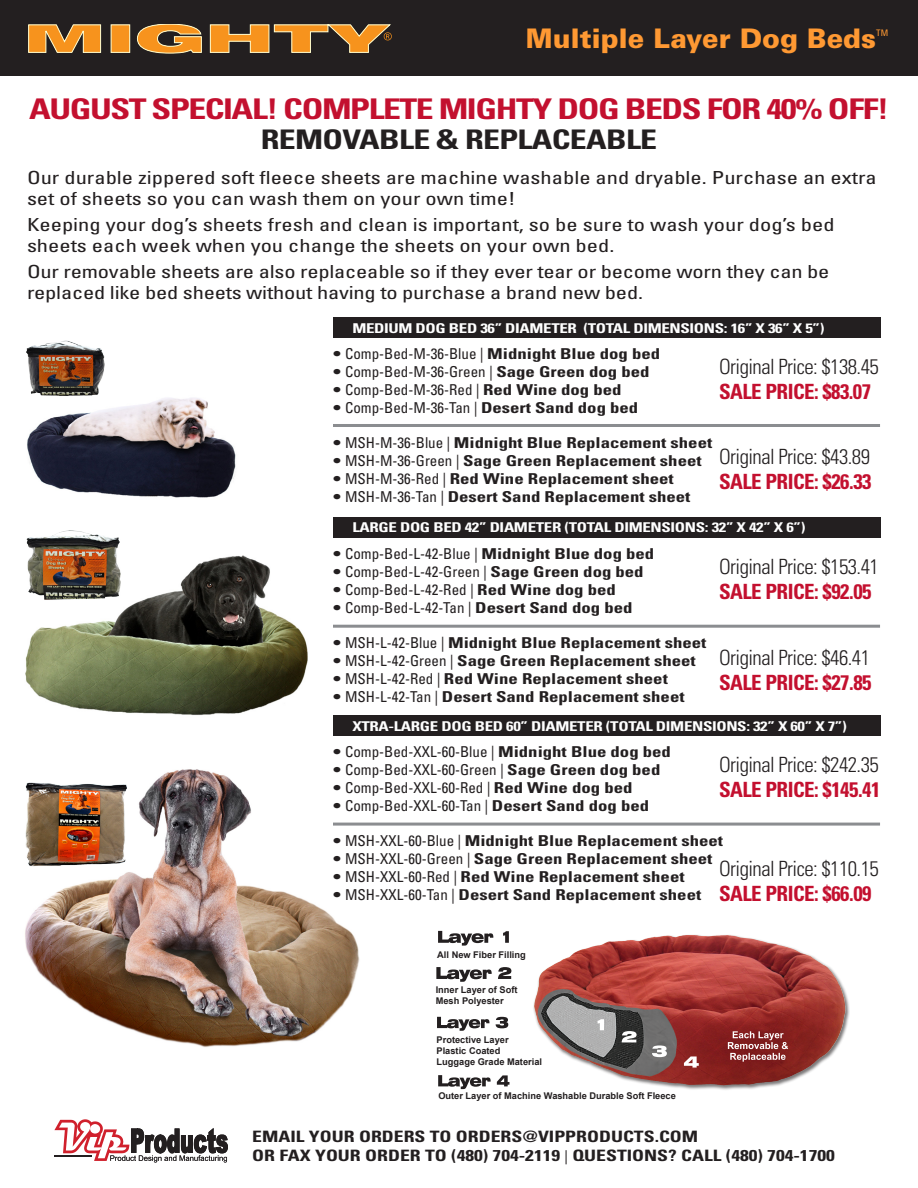
<style>
.page{position:relative;width:918px;height:1188px;background:#fff}
.page>*{position:absolute;margin:0;border:0;box-sizing:border-box;transform-origin:0 0}
.t1{font:700 condensed 28.5px "Univers LT";letter-spacing:-.04em;color:#c3102f;scale:1.25 1}
.t2{font:700 condensed 27px "Univers LT";letter-spacing:-.02em;color:#231f20;scale:1.25 1}
.t3{font:900 27px "Univers LT";color:#f93}
.Toy_description{font:300 condensed 21px/25.2px "Univers LT";letter-spacing:-.025em;color:#231f20}
.t4{font:condensed 18px/21.6px "Univers LT";color:#231f20;scale:1.25 1}
.t5{font:700 condensed 15.75px "Univers LT";color:#231f20;scale:1.25 1}
.t6{font:700 condensed 15px "Univers LT";color:#231f20;scale:1.25 1}
.t7{font:condensed 15px "Univers LT";color:#231f20}
.t8{font:700 condensed 13.5px "Univers LT";letter-spacing:-.02em;color:#fff;scale:1.25 1}
.t9{font:700 9.3px/11.1px "Arial";color:#231f20}
.t10{font:condensed 9px "Univers LT";color:#f93}
.s1{font-weight:400}
.s2{font-family:"Minion Pro";font-weight:400;font-stretch:normal}
.s3{font-weight:700}
.s4{font-family:"Minion Pro";font-stretch:normal}
.s5{font-weight:700;color:#c3102f}
.s6{font-family:"Agenda";font-weight:300}
</style>
<div class="page">
<div style="left:0;top:0;width:918px;height:75px;background:#231f20"></div>
<img style="left:25px;top:555px;width:283px;height:160px">
<img style="left:27px;top:398px;width:209px;height:100px">
<div style="left:333px;top:317px;width:547px;height:21px;background:#231f20"></div>
<div style="left:333px;top:517px;width:547px;height:20px;background:#231f20"></div>
<div style="left:333px;top:715px;width:547px;height:21px;background:#231f20"></div>
<img style="left:25px;top:530px;width:99px;height:76px">
<img style="left:26px;top:340px;width:80px;height:62px">
<hr style="left:333px;top:424px;width:547px;height:3px;background:#8b8d90">
<hr style="left:333px;top:625px;width:547px;height:3px;background:#8b8d90">
<hr style="left:333px;top:823px;width:547px;height:3px;background:#8b8d90">
<div style="left:533px;top:934px;width:317px;height:156px;background:#231f20;opacity:.6"></div>
<img style="left:556px;top:935px;width:129px;height:28px">
<svg style="left:728px;top:1031px;width:60px;height:31px;background:#9f5656"></svg>
<svg style="left:598px;top:1019px;width:6px;height:11px"></svg>
<svg style="left:622px;top:1031px;width:15px;height:11px"></svg>
<svg style="left:652px;top:1045px;width:15px;height:12px"></svg>
<svg style="left:684px;top:1056px;width:15px;height:12px"></svg>
<svg style="left:438px;top:931px;width:71px;height:15px"></svg>
<svg style="left:437px;top:1017px;width:71px;height:14px"></svg>
<svg style="left:438px;top:1075px;width:71px;height:14px"></svg>
<svg style="left:436px;top:967px;width:75px;height:15px"></svg>
<svg style="left:54px;top:1119px;width:174px;height:43px"></svg>
<svg style="left:28px;top:24px;width:364px;height:29px"></svg>
<img style="left:25px;top:769px;width:405px;height:278px">
<img style="left:25px;top:777px;width:106px;height:96px">
<p class="t3" style="left:526px;top:22px;width:352px">Multiple Layer Dog Beds</p>
<p class="t10" style="left:876px;top:27px;width:14px">TM</p>
<p class="t1" style="left:29px;top:91px;width:689px">AUGUST SPECIAL! COMPLETE MIGHTY DOG BEDS FOR 40% OFF!</p>
<p class="t2" style="left:261px;top:122px;width:319px">REMOVABLE &amp; REPLACEABLE</p>
<p class="t4" style="left:27px;top:166px;width:681px">Our durable zippered soft fleece sheets are machine washable and dryable. Purchase an extra set of sheets so you can wash them on your own time!</p>
<p class="t4" style="left:27px;top:213px;width:648px">Keeping your dog’s sheets fresh and clean is important, so be sure to wash your dog’s bed sheets each week when you change the sheets on your own bed.</p>
<p class="t4" style="left:27px;top:260px;width:643px">Our removable sheets are also replaceable so if they ever tear or become worn they can be replaced like bed sheets without having to purchase a brand new bed.</p>
<p class="t8" style="left:352px;top:320px;width:379px">MEDIUM DOG BED 36” DIAMETER (TOTAL DIMENSIONS: 16” X 36” X 5”)</p>
<p class="t6" style="left:333px;top:344px;width:263px">• <span class="s1">Comp-Bed-M-36-Blue</span> <span class="s2">|</span> Midnight Blue dog bed</p>
<p class="t7" style="left:333px;top:362px;width:318px"><span class="s3">•</span> Comp-Bed-M-36-Green <span class="s4">|</span> <span class="s3">Sage Green dog bed</span></p>
<p class="t7" style="left:333px;top:380px;width:290px"><span class="s3">•</span> Comp-Bed-M-36-Red <span class="s4">|</span> <span class="s3">Red Wine dog bed</span></p>
<p class="t6" style="left:333px;top:398px;width:246px">• <span class="s1">Comp-Bed-M-36-Tan</span> <span class="s2">|</span> Desert Sand dog bed</p>
<p class="Toy_description" style="left:719px;top:354px;width:161px">Original Price: $138.45<br><span class="s5">SALE PRICE: $83.07</span></p>
<p class="t6" style="left:333px;top:433px;width:305px">• <span class="s1">MSH-M-36-Blue</span> <span class="s2">|</span> Midnight Blue Replacement sheet</p>
<p class="t6" style="left:333px;top:451px;width:296px">• <span class="s1">MSH-M-36-Green</span> <span class="s2">|</span> Sage Green Replacement sheet</p>
<p class="t6" style="left:333px;top:469px;width:274px">• <span class="s1">MSH-M-36-Red</span> <span class="s2">|</span> Red Wine Replacement sheet</p>
<p class="t6" style="left:333px;top:487px;width:287px">• <span class="s1">MSH-M-36-Tan</span> <span class="s2">|</span> Desert Sand Replacement sheet</p>
<p class="Toy_description" style="left:719px;top:444px;width:154px">Original Price: $43.89<br><span class="s5">SALE PRICE: $26.33</span></p>
<p class="t8" style="left:352px;top:519px;width:364px">LARGE DOG BED 42” DIAMETER (TOTAL DIMENSIONS: 32” X 42” X 6”)</p>
<p class="t6" style="left:333px;top:545px;width:259px">• <span class="s1">Comp-Bed-L-42-Blue</span> <span class="s2">|</span> Midnight Blue dog bed</p>
<p class="t7" style="left:333px;top:563px;width:312px"><span class="s3">•</span> Comp-Bed-L-42-Green <span class="s4">|</span> <span class="s3">Sage Green dog bed</span></p>
<p class="t7" style="left:333px;top:581px;width:284px"><span class="s3">•</span> Comp-Bed-L-42-Red <span class="s4">|</span> <span class="s3">Red Wine dog bed</span></p>
<p class="t6" style="left:333px;top:599px;width:241px">• <span class="s1">Comp-Bed-L-42-Tan</span> <span class="s2">|</span> Desert Sand dog bed</p>
<p class="t6" style="left:333px;top:634px;width:300px">• <span class="s1">MSH-L-42-Blue</span> <span class="s2">|</span> Midnight Blue Replacement sheet</p>
<p class="t6" style="left:333px;top:652px;width:292px">• <span class="s1">MSH-L-42-Green</span> <span class="s2">|</span> Sage Green Replacement sheet</p>
<p class="t6" style="left:333px;top:670px;width:269px">• <span class="s1">MSH-L-42-Red</span> <span class="s2">|</span> Red Wine Replacement sheet</p>
<p class="t6" style="left:333px;top:688px;width:283px">• <span class="s1">MSH-L-42-Tan</span> <span class="s2">|</span> Desert Sand Replacement sheet</p>
<p class="Toy_description" style="left:719px;top:554px;width:161px">Original Price: $153.41<br><span class="s5">SALE PRICE: $92.05</span></p>
<p class="Toy_description" style="left:719px;top:645px;width:154px">Original Price: $46.41<br><span class="s5">SALE PRICE: $27.85</span></p>
<p class="t8" style="left:352px;top:718px;width:397px">XTRA-LARGE DOG BED 60” DIAMETER (TOTAL DIMENSIONS: 32” X 60” X 7”)</p>
<p class="t7" style="left:333px;top:743px;width:340px"><span class="s3">•</span> Comp-Bed-XXL-60-Blue <span class="s4">|</span> <span class="s3">Midnight Blue dog bed</span></p>
<p class="t7" style="left:333px;top:761px;width:329px"><span class="s3">•</span> Comp-Bed-XXL-60-Green <span class="s4">|</span> <span class="s3">Sage Green dog bed</span></p>
<p class="t7" style="left:333px;top:779px;width:301px"><span class="s3">•</span> Comp-Bed-XXL-60-Red <span class="s4">|</span> <span class="s3">Red Wine dog bed</span></p>
<p class="t7" style="left:333px;top:797px;width:318px"><span class="s3">•</span> Comp-Bed-XXL-60-Tan <span class="s4">|</span> <span class="s3">Desert Sand dog bed</span></p>
<p class="Toy_description" style="left:719px;top:752px;width:163px">Original Price: $242.35<br><span class="s5">SALE PRICE: $145.41</span></p>
<p class="t6" style="left:333px;top:832px;width:314px">• <span class="s1">MSH-XXL-60-Blue</span> <span class="s2">|</span> Midnight Blue Replacement sheet</p>
<p class="t6" style="left:333px;top:850px;width:305px">• <span class="s1">MSH-XXL-60-Green</span> <span class="s2">|</span> Sage Green Replacement sheet</p>
<p class="t6" style="left:333px;top:868px;width:283px">• <span class="s1">MSH-XXL-60-Red</span> <span class="s2">|</span> Red Wine Replacement sheet</p>
<p class="t6" style="left:333px;top:886px;width:296px">• <span class="s1">MSH-XXL-60-Tan</span> <span class="s2">|</span> Desert Sand Replacement sheet</p>
<p class="Toy_description" style="left:719px;top:856px;width:161px">Original Price: $110.15<br><span class="s5">SALE PRICE: $66.09</span></p>
<p class="t9" style="left:437px;top:949px;width:90px">All New Fiber Filling</p>
<p class="t9" style="left:436px;top:985px;width:83px">Inner Layer of Soft<br>Mesh Polyester</p>
<p class="t9" style="left:437px;top:1034px;width:107px">Protective Layer<br>Plastic Coated<br>Luggage Grade Material</p>
<p class="t9" style="left:438px;top:1091px;width:239px">Outer Layer of Machine Washable Durable Soft Fleece</p>
<p class="t5" style="left:252px;top:1126px;width:358px">EMAIL YOUR ORDERS TO ORDERS@VIPPRODUCTS.COM</p>
<p class="t5" style="left:252px;top:1145px;width:468px">OR FAX YOUR ORDER TO (480) 704-2119 <span class="s6">|</span> QUESTIONS? CALL (480) 704-1700</p>
</div>
